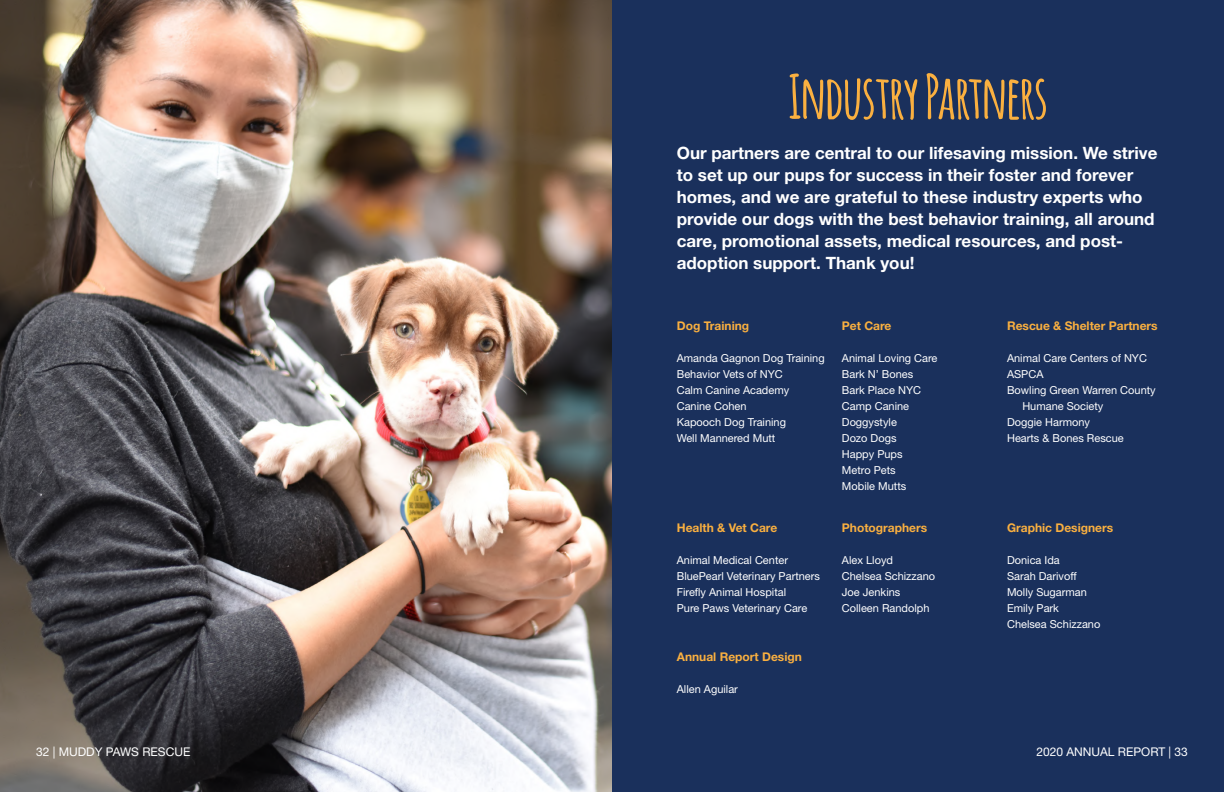
<style>
.page{position:relative;width:1224px;height:792px;background:#fff}
.page>*{position:absolute;margin:0;border:0;box-sizing:border-box;transform-origin:0 0}
.t1{font:700 60px "Amatic";color:#fab040}
.t2{font:700 17px/22px "Helvetica Neue LT Std";color:#fff}
.t3{font:700 12px "Helvetica Neue LT Std";color:#fab040}
.t4{font:12px "Helvetica Neue LT Std";color:#fff}
.t5{font:11px/16px "Helvetica Neue LT Std";color:#fff}
</style>
<div class="page">
<img style="left:0;top:0;width:612px;height:792px">
<div style="left:612px;top:0;width:612px;height:792px;background:#1a305c"></div>
<p class="t4" style="left:36px;top:745px;width:156px">32 | MUDDY PAWS RESCUE</p>
<p class="t1" style="left:789px;top:54px;width:260px">Industry Partners</p>
<p class="t2" style="left:677px;top:141px;width:482px">Our partners are central to our lifesaving mission. We strive to set up our pups for success in their foster and forever homes, and we are grateful to these industry experts who provide our dogs with the best behavior training, all around care, promotional assets, medical resources, and post&shy;adoption support. Thank you!</p>
<p class="t3" style="left:677px;top:318px;width:74px">Dog Training</p>
<p class="t5" style="left:677px;top:350px;width:149px">Amanda Gagnon Dog Training</p>
<p class="t5" style="left:677px;top:366px;width:108px">Behavior Vets of NYC</p>
<p class="t5" style="left:677px;top:382px;width:114px">Calm Canine Academy</p>
<p class="t5" style="left:677px;top:398px;width:71px">Canine Cohen</p>
<p class="t5" style="left:677px;top:414px;width:111px">Kapooch Dog Training</p>
<p class="t5" style="left:677px;top:430px;width:100px">Well Mannered Mutt</p>
<p class="t3" style="left:677px;top:520px;width:102px">Health &amp; Vet Care</p>
<p class="t5" style="left:677px;top:552px;width:113px">Animal Medical Center</p>
<p class="t5" style="left:677px;top:568px;width:145px">BluePearl Veterinary Partners</p>
<p class="t5" style="left:677px;top:584px;width:111px">Firefly Animal Hospital</p>
<p class="t5" style="left:677px;top:600px;width:132px">Pure Paws Veterinary Care</p>
<p class="t3" style="left:677px;top:649px;width:127px">Annual Report Design</p>
<p class="t5" style="left:677px;top:681px;width:63px">Allen Aguilar</p>
<p class="t3" style="left:842px;top:318px;width:51px">Pet Care</p>
<p class="t5" style="left:842px;top:350px;width:97px">Animal Loving Care</p>
<p class="t5" style="left:842px;top:366px;width:73px">Bark N’ Bones</p>
<p class="t5" style="left:842px;top:382px;width:81px">Bark Place NYC</p>
<p class="t5" style="left:842px;top:398px;width:69px">Camp Canine</p>
<p class="t5" style="left:842px;top:414px;width:56px">Doggystyle</p>
<p class="t5" style="left:842px;top:430px;width:56px">Dozo Dogs</p>
<p class="t5" style="left:842px;top:446px;width:62px">Happy Pups</p>
<p class="t5" style="left:842px;top:462px;width:55px">Metro Pets</p>
<p class="t5" style="left:842px;top:478px;width:66px">Mobile Mutts</p>
<p class="t3" style="left:842px;top:520px;width:87px">Photographers</p>
<p class="t5" style="left:842px;top:552px;width:53px">Alex Lloyd</p>
<p class="t5" style="left:842px;top:568px;width:95px">Chelsea Schizzano</p>
<p class="t5" style="left:842px;top:584px;width:60px">Joe Jenkins</p>
<p class="t5" style="left:842px;top:600px;width:89px">Colleen Randolph</p>
<p class="t3" style="left:1007px;top:318px;width:152px">Rescue &amp; Shelter Partners</p>
<p class="t5" style="left:1007px;top:350px;width:141px">Animal Care Centers of NYC</p>
<p class="t5" style="left:1007px;top:366px;width:38px">ASPCA</p>
<p class="t5" style="left:1022px;top:382px;width:135px;text-indent:-15px">Bowling Green Warren County<br>Humane Society</p>
<p class="t5" style="left:1007px;top:414px;width:84px">Doggie Harmony</p>
<p class="t5" style="left:1007px;top:430px;width:118px">Hearts &amp; Bones Rescue</p>
<p class="t3" style="left:1007px;top:520px;width:108px">Graphic Designers</p>
<p class="t5" style="left:1007px;top:552px;width:54px">Donica Ida</p>
<p class="t5" style="left:1007px;top:568px;width:71px">Sarah Darivoff</p>
<p class="t5" style="left:1007px;top:584px;width:81px">Molly Sugarman</p>
<p class="t5" style="left:1007px;top:600px;width:53px">Emily Park</p>
<p class="t5" style="left:1007px;top:616px;width:95px">Chelsea Schizzano</p>
<p class="t4" style="left:1036px;top:745px;width:153px">2020 ANNUAL REPORT | 33</p>
</div>
